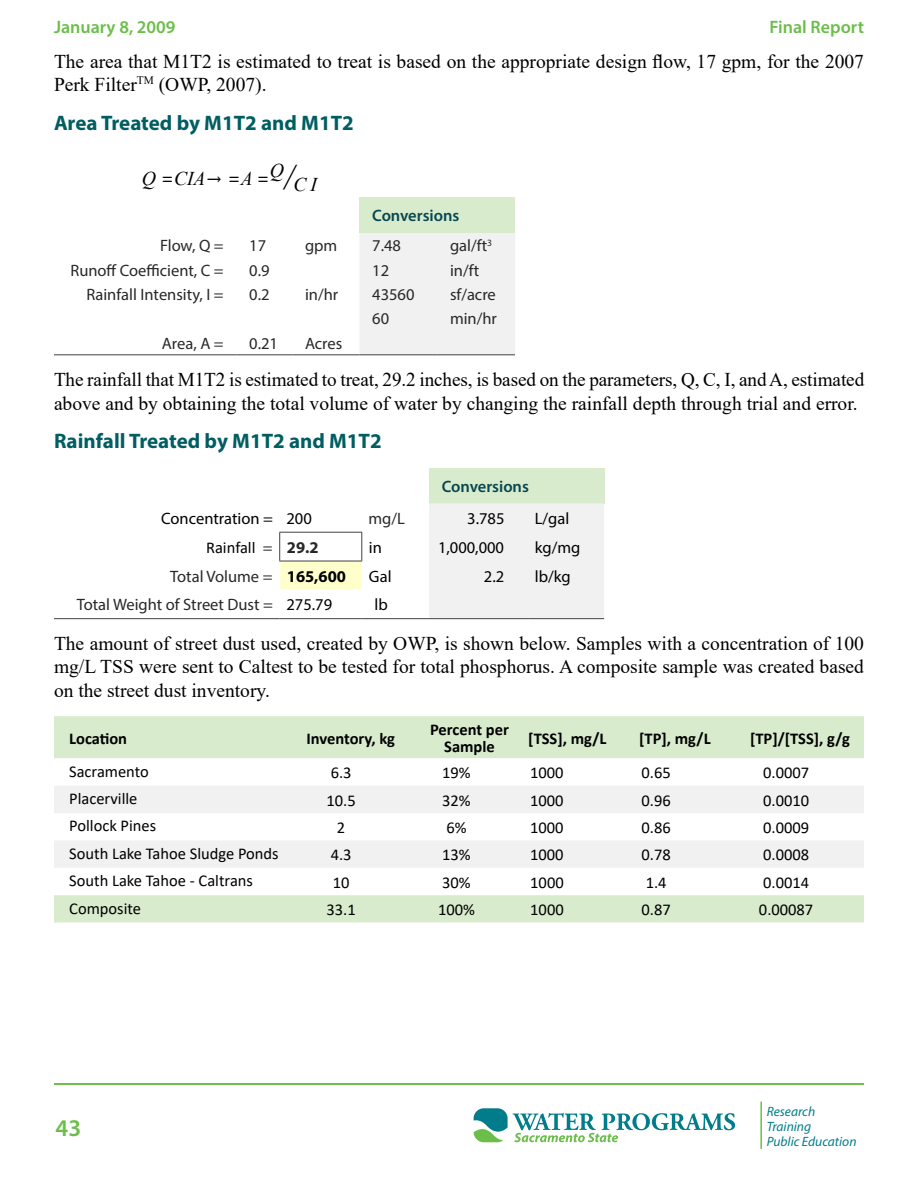
<style>
.page{position:relative;width:918px;height:1188px;background:#fff}
.page>*{position:absolute;margin:0;border:0;box-sizing:border-box;transform-origin:0 0}
.t1{font:600 24px "Myriad Pro";color:#6bbe4a}
.Table_title_apend{font:700 21px "Myriad Pro";color:#005e62}
.basic_p{font:19.5px/23.4px "Times New Roman";color:#000}
.basic_p-2{font:italic 19.5px "Times New Roman";color:#000}
.t2{font:600 18px "Myriad Pro";color:#6bbe4a}
.basic_p-3{font:16.5px "Calibri";color:#000}
.table_cells_p{font:16.5px "Myriad Pro";color:#292829}
.basic_p-4{font:700 16.5px/17.9px "Calibri";color:#000;text-align:center}
.table_cells_p-2{font:16.5px "Myriad Pro";color:#000}
.table_head_p{font:600 16.5px "Myriad Pro";color:#084751}
.basic_p-5{font:16.5px "Myriad Pro";color:#000}
.table_cells_p-3{font:16.5px "Calibri";color:#000}
.table_cells_p-4{font:700 16.5px "Myriad Pro";color:#000}
.table_cells_p-5{font:700 16.5px "Myriad Pro";color:#292829}
.t3{font:italic 13.5px/15px "Myriad Pro";color:#007c8a}
.s1{font-size:34.5px}
.s2{font-family:"Myriad Pro";color:#292829}
</style>
<div class="page">
<hr style="left:760px;top:1102px;width:2px;height:47px;background:#6cbe4b">
<svg style="left:474px;top:1108px;width:261px;height:34px"></svg>
<hr style="left:54px;top:1084px;width:810px;height:1px;background:#6ebe4a">
<div style="left:359px;top:197px;width:156px;height:36px;background:#d8ebcd"></div>
<div style="left:360px;top:233px;width:155px;height:121px;background:#f1f1f2"></div>
<hr style="left:54px;top:354px;width:183px;height:1px;background:#414042">
<hr style="left:237px;top:354px;width:55px;height:1px;background:#414042">
<hr style="left:292px;top:354px;width:67px;height:1px;background:#414042">
<hr style="left:359px;top:354px;width:78px;height:1px;background:#414042">
<hr style="left:437px;top:354px;width:78px;height:1px;background:#414042">
<div style="left:429px;top:468px;width:175px;height:35px;background:#d8ebcd"></div>
<div style="left:429px;top:503px;width:175px;height:115px;background:#f1f1f2"></div>
<div style="left:280px;top:561px;width:82px;height:29px;background:#ffc"></div>
<hr style="left:54px;top:618px;width:226px;height:1px;background:#414042">
<hr style="left:280px;top:618px;width:82px;height:1px;background:#414042">
<hr style="left:362px;top:618px;width:67px;height:1px;background:#414042">
<hr style="left:429px;top:618px;width:99px;height:1px;background:#414042">
<hr style="left:528px;top:618px;width:76px;height:1px;background:#414042">
<hr style="left:279px;top:532px;width:83px;height:1px;background:#414042">
<hr style="left:279px;top:589px;width:83px;height:1px;background:#fff">
<svg style="left:279px;top:533px;width:1px;height:56px"></svg>
<svg style="left:361px;top:533px;width:1px;height:56px"></svg>
<hr style="left:279px;top:561px;width:83px;height:1px;background:#414042">
<div style="left:54px;top:716px;width:810px;height:206px;background:#d8ebcd"></div>
<svg style="left:54px;top:758px;width:810px;height:137px"></svg>
<svg style="left:54px;top:786px;width:810px;height:82px;fill:#f1f1f2"></svg>
<p class="t2" style="left:54px;top:16px;width:123px">January 8, 2009</p>
<p class="t2" style="left:769px;top:16px;width:96px">Final Report</p>
<p class="basic_p" style="left:54px;top:49px;width:812px">The area that M1T2 is estimated to treat is based on the appropriate design flow, 17 gpm, for the 2007<br>Perk Filter<sup>TM</sup> (OWP, 2007).</p>
<p class="Table_title_apend" style="left:54px;top:109px;width:301px">Area Treated by M1T2 and M1T2</p>
<p class="basic_p-2" style="left:142px;top:165px;width:177px">Q CIA→ A Q<span class="s1">/</span>C I</p>
<p class="table_head_p" style="left:372px;top:205px;width:89px">Conversions</p>
<p class="table_cells_p" style="left:160px;top:236px;width:65px">Flow, Q =</p>
<p class="table_cells_p" style="left:249px;top:236px;width:18px">17</p>
<p class="table_cells_p" style="left:305px;top:236px;width:34px">gpm</p>
<p class="table_cells_p" style="left:372px;top:236px;width:30px">7.48</p>
<p class="table_cells_p" style="left:450px;top:236px;width:44px">gal/ft<sup>3</sup></p>
<p class="table_cells_p" style="left:70px;top:260px;width:155px">Runoff Coefficient, C =</p>
<p class="table_cells_p" style="left:249px;top:260px;width:22px">0.9</p>
<p class="table_cells_p" style="left:372px;top:260px;width:18px">12</p>
<p class="table_cells_p" style="left:450px;top:260px;width:31px">in/ft</p>
<p class="table_cells_p" style="left:86px;top:284px;width:139px">Rainfall Intensity, I =</p>
<p class="table_cells_p" style="left:249px;top:284px;width:22px">0.2</p>
<p class="table_cells_p" style="left:305px;top:284px;width:35px">in/hr</p>
<p class="table_cells_p" style="left:372px;top:284px;width:44px">43560</p>
<p class="table_cells_p" style="left:450px;top:284px;width:47px">sf/acre</p>
<p class="table_cells_p" style="left:372px;top:309px;width:18px">60</p>
<p class="table_cells_p" style="left:450px;top:309px;width:48px">min/hr</p>
<p class="table_cells_p" style="left:162px;top:333px;width:63px">Area, A =</p>
<p class="table_cells_p" style="left:249px;top:333px;width:30px">0.21</p>
<p class="table_cells_p" style="left:305px;top:333px;width:39px">Acres</p>
<p class="basic_p" style="left:54px;top:367px;width:812px">The rainfall that M1T2 is estimated to treat, 29.2 inches, is based on the parameters, Q, C, I, and A, estimated above and by obtaining the total volume of water by changing the rainfall depth through trial and error.</p>
<p class="Table_title_apend" style="left:54px;top:427px;width:329px">Rainfall Treated by M1T2 and M1T2</p>
<p class="table_head_p" style="left:442px;top:476px;width:89px">Conversions</p>
<p class="table_cells_p-2" style="left:161px;top:508px;width:113px">Concentration =</p>
<p class="table_cells_p-2" style="left:286px;top:508px;width:27px">200</p>
<p class="table_cells_p" style="left:369px;top:508px;width:38px">mg/L</p>
<p class="basic_p-5" style="left:467px;top:508px;width:39px">3.785</p>
<p class="basic_p-5" style="left:535px;top:508px;width:36px">L/gal</p>
<p class="table_cells_p-3" style="left:206px;top:536px;width:68px">Rainfall <span class="s2">=</span></p>
<p class="table_cells_p-5" style="left:287px;top:536px;width:33px">29.2</p>
<p class="table_cells_p-2" style="left:369px;top:537px;width:15px">in</p>
<p class="basic_p-5" style="left:438px;top:537px;width:68px">1,000,000</p>
<p class="table_cells_p-2" style="left:535px;top:537px;width:47px">kg/mg</p>
<p class="table_cells_p" style="left:170px;top:566px;width:104px">Total Volume =</p>
<p class="table_cells_p-4" style="left:287px;top:565px;width:61px">165,600</p>
<p class="table_cells_p-2" style="left:369px;top:566px;width:24px">Gal</p>
<p class="basic_p-5" style="left:484px;top:566px;width:22px">2.2</p>
<p class="table_cells_p-2" style="left:535px;top:566px;width:37px">lb/kg</p>
<p class="table_cells_p" style="left:77px;top:595px;width:198px">Total Weight of Street Dust =</p>
<p class="table_cells_p-2" style="left:286px;top:595px;width:47px">275.79</p>
<p class="table_cells_p-2" style="left:375px;top:595px;width:15px">lb</p>
<p class="basic_p" style="left:54px;top:631px;width:812px;text-align:justify">The amount of street dust used, created by OWP, is shown below. Samples with a concentration of 100 mg/L TSS were sent to Caltest to be tested for total phosphorus. A composite sample was created based on the street dust inventory.</p>
<p class="basic_p-4" style="left:69px;top:729px;width:60px">Location</p>
<p class="basic_p-4" style="left:307px;top:729px;width:90px">Inventory, kg</p>
<p class="basic_p-4" style="left:430px;top:720px;width:80px">Percent per<br>Sample</p>
<p class="basic_p-4" style="left:528px;top:729px;width:80px">[TSS], mg/L</p>
<p class="basic_p-4" style="left:639px;top:729px;width:73px">[TP], mg/L</p>
<p class="basic_p-4" style="left:750px;top:729px;width:101px">[TP]/[TSS], g/g</p>
<p class="basic_p-3" style="left:69px;top:760px;width:81px">Sacramento</p>
<p class="basic_p-3" style="left:331px;top:761px;width:22px">6.3</p>
<p class="basic_p-3" style="left:442px;top:761px;width:30px">19%</p>
<p class="basic_p-3" style="left:530px;top:761px;width:35px">1000</p>
<p class="basic_p-3" style="left:642px;top:761px;width:31px">0.65</p>
<p class="basic_p-3" style="left:763px;top:761px;width:47px">0.0007</p>
<p class="basic_p-3" style="left:69px;top:787px;width:70px">Placerville</p>
<p class="basic_p-3" style="left:326px;top:789px;width:31px">10.5</p>
<p class="basic_p-3" style="left:442px;top:789px;width:30px">32%</p>
<p class="basic_p-3" style="left:530px;top:789px;width:35px">1000</p>
<p class="basic_p-3" style="left:642px;top:789px;width:31px">0.96</p>
<p class="basic_p-3" style="left:763px;top:789px;width:47px">0.0010</p>
<p class="basic_p-3" style="left:69px;top:815px;width:88px">Pollock Pines</p>
<p class="basic_p-3" style="left:337px;top:816px;width:10px">2</p>
<p class="basic_p-3" style="left:446px;top:816px;width:22px">6%</p>
<p class="basic_p-3" style="left:530px;top:816px;width:35px">1000</p>
<p class="basic_p-3" style="left:642px;top:816px;width:31px">0.86</p>
<p class="basic_p-3" style="left:763px;top:816px;width:47px">0.0009</p>
<p class="basic_p-3" style="left:69px;top:842px;width:211px">South Lake Tahoe Sludge Ponds</p>
<p class="basic_p-3" style="left:331px;top:843px;width:22px">4.3</p>
<p class="basic_p-3" style="left:442px;top:843px;width:30px">13%</p>
<p class="basic_p-3" style="left:530px;top:843px;width:35px">1000</p>
<p class="basic_p-3" style="left:642px;top:843px;width:31px">0.78</p>
<p class="basic_p-3" style="left:763px;top:843px;width:47px">0.0008</p>
<p class="basic_p-3" style="left:69px;top:869px;width:185px">South Lake Tahoe ‐ Caltrans</p>
<p class="basic_p-3" style="left:333px;top:871px;width:18px">10</p>
<p class="basic_p-3" style="left:442px;top:871px;width:30px">30%</p>
<p class="basic_p-3" style="left:530px;top:871px;width:35px">1000</p>
<p class="basic_p-3" style="left:646px;top:871px;width:22px">1.4</p>
<p class="basic_p-3" style="left:763px;top:871px;width:47px">0.0014</p>
<p class="basic_p-3" style="left:69px;top:897px;width:73px">Composite</p>
<p class="basic_p-3" style="left:327px;top:898px;width:31px">33.1</p>
<p class="basic_p-3" style="left:438px;top:898px;width:38px">100%</p>
<p class="basic_p-3" style="left:530px;top:898px;width:35px">1000</p>
<p class="basic_p-3" style="left:642px;top:898px;width:31px">0.87</p>
<p class="basic_p-3" style="left:759px;top:898px;width:56px">0.00087</p>
<p class="t1" style="left:56px;top:1112px;width:27px">43</p>
<p class="t3" style="left:767px;top:1104px;width:91px">Research<br>Training<br>Public Education</p>
</div>
